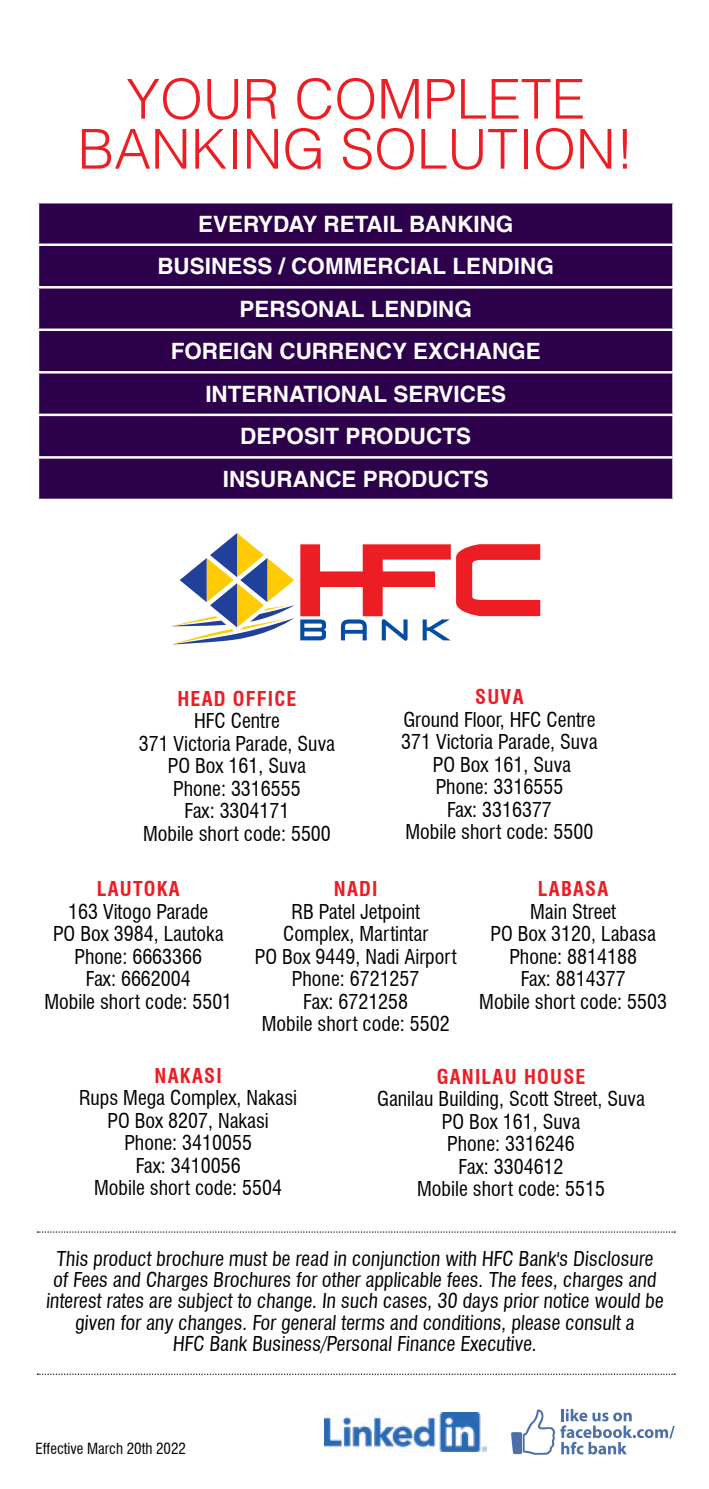
<style>
.page{position:relative;width:709px;height:1489px;background:#fff}
.page>*{position:absolute;margin:0;border:0;box-sizing:border-box;transform-origin:0 0}
.t1{font:300 55px/50px "Helvetica";color:#ed1d24;text-align:center}
.t2{font:700 22.5px/42.5px "Helvetica LT";color:#fff;text-align:center}
.t3{font:condensed 20px/22.5px "Swiss 721 BT";color:#000;text-align:center}
.t4{font:700 condensed 20px "Swiss 721 BT";letter-spacing:.06em;color:#ed1d24}
.t5{font:condensed 15px "Swiss 721 BT";color:#000}
</style>
<div class="page">
<svg style="left:37px;top:1231px;width:638px;height:1px"></svg>
<svg style="left:37px;top:1373px;width:638px;height:1px"></svg>
<svg style="left:300px;top:544px;width:240px;height:96px"></svg>
<svg style="left:171px;top:533px;width:123px;height:111px"></svg>
<div style="left:39px;top:203px;width:633px;height:295px;background:#2c004b"></div>
<hr style="left:37px;top:243px;width:637px;height:3px;background:#fff">
<hr style="left:37px;top:286px;width:637px;height:2px;background:#fff">
<hr style="left:37px;top:328px;width:637px;height:3px;background:#fff">
<hr style="left:37px;top:371px;width:637px;height:2px;background:#fff">
<hr style="left:37px;top:413px;width:637px;height:3px;background:#fff">
<hr style="left:37px;top:456px;width:637px;height:2px;background:#fff">
<svg style="left:511px;top:1408px;width:163px;height:46px"></svg>
<img style="left:324px;top:1412px;width:162px;height:39px">
<h1 class="t1" style="left:78px;top:72px;width:558px">YOUR COMPLETE<br>BANKING SOLUTION!</h1>
<p class="t2" style="left:158px;top:202px;width:398px">EVERYDAY RETAIL BANKING<br>BUSINESS / COMMERCIAL LENDING<br>PERSONAL LENDING<br>FOREIGN CURRENCY EXCHANGE<br>INTERNATIONAL SERVICES<br>DEPOSIT PRODUCTS<br>INSURANCE PRODUCTS</p>
<p class="t4" style="left:177px;top:686px;width:121px">HEAD OFFICE</p>
<p class="t3" style="left:139px;top:709px;width:198px">HFC Centre<br>371 Victoria Parade, Suva<br>PO Box 161, Suva<br>Phone: 3316555<br>Fax: 3304171<br>Mobile short code: 5500</p>
<p class="t4" style="left:475px;top:685px;width:50px">SUVA</p>
<p class="t3" style="left:401px;top:708px;width:198px">Ground Floor, HFC Centre<br>371 Victoria Parade, Suva<br>PO Box 161, Suva<br>Phone: 3316555<br>Fax: 3316377<br>Mobile short code: 5500</p>
<p class="t4" style="left:97px;top:877px;width:85px">LAUTOKA</p>
<p class="t3" style="left:44px;top:900px;width:189px">163 Vitogo Parade<br>PO Box 3984, Lautoka<br>Phone: 6663366<br>Fax: 6662004<br>Mobile short code: 5501</p>
<p class="t4" style="left:334px;top:877px;width:45px">NADI</p>
<p class="t3" style="left:255px;top:900px;width:203px">RB Patel Jetpoint<br>Complex, Martintar<br>PO Box 9449, Nadi Airport<br>Phone: 6721257<br>Fax: 6721258<br>Mobile short code: 5502</p>
<p class="t4" style="left:538px;top:877px;width:72px">LABASA</p>
<p class="t3" style="left:479px;top:900px;width:189px">Main Street<br>PO Box 3120, Labasa<br>Phone: 8814188<br>Fax: 8814377<br>Mobile short code: 5503</p>
<p class="t4" style="left:155px;top:1063px;width:69px">NAKASI</p>
<p class="t3" style="left:79px;top:1086px;width:220px">Rups Mega Complex, Nakasi<br>PO Box 8207, Nakasi<br>Phone: 3410055<br>Fax: 3410056<br>Mobile short code: 5504</p>
<p class="t4" style="left:437px;top:1064px;width:150px">GANILAU HOUSE</p>
<p class="t3" style="left:377px;top:1087px;width:269px">Ganilau Building, Scott Street, Suva<br>PO Box 161, Suva<br>Phone: 3316246<br>Fax: 3304612<br>Mobile short code: 5515</p>
<p class="t3" style="left:46px;top:1247px;width:621px;line-height:21.2px">This product brochure must be read in conjunction with HFC Bank's Disclosure of Fees and Charges Brochures for other applicable fees. The fees, charges and interest rates are subject to change. In such cases, 30 days prior notice would be given for any changes. For general terms and conditions, please consult a<br>HFC Bank Business/Personal Finance Executive.</p>
<p class="t5" style="left:35px;top:1438px;width:152px">Effective March 20th 2022</p>
</div>
